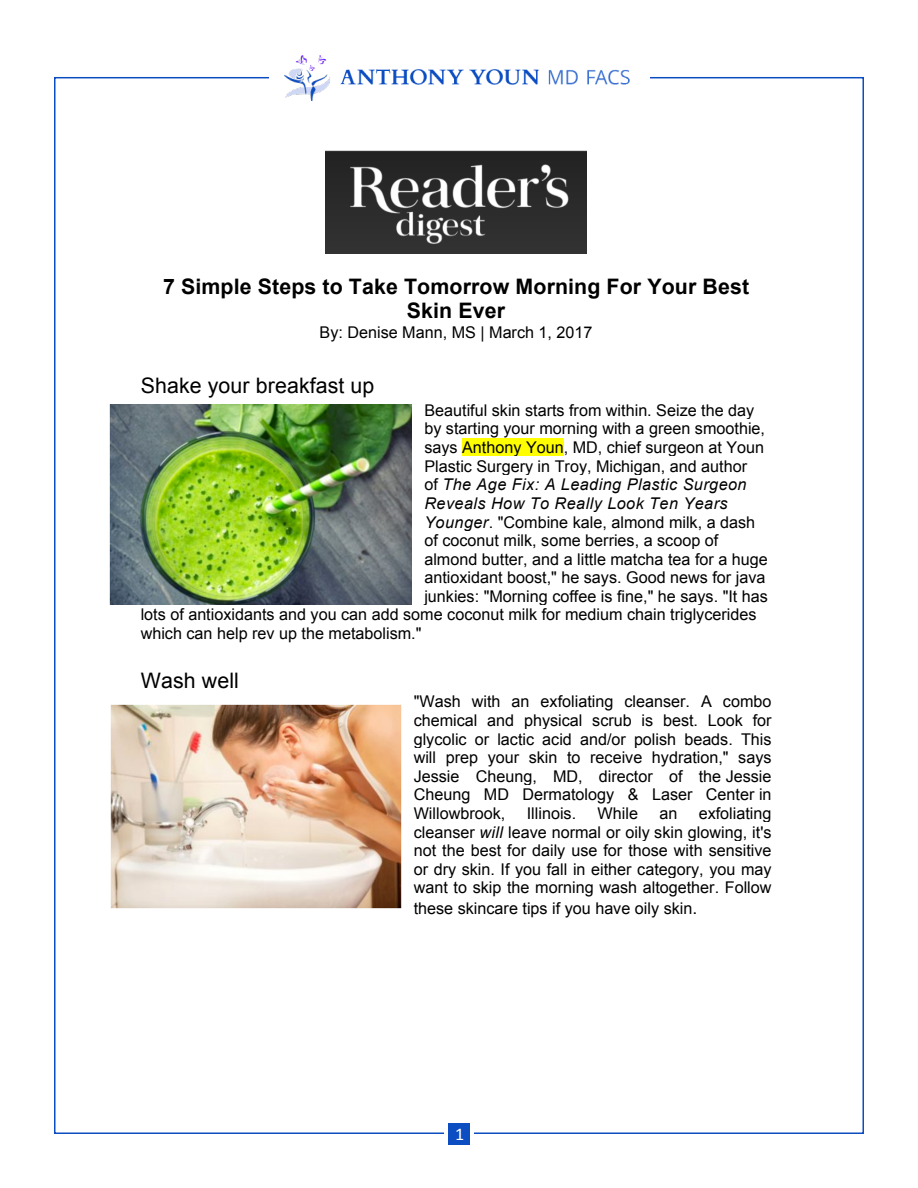
<style>
.page{position:relative;width:918px;height:1188px;background:#fff}
.page>*{position:absolute;margin:0;border:0;box-sizing:border-box;transform-origin:0 0}
.t1{font:700 21.3px/24.6px "Arial";letter-spacing:.005em;color:#000;text-align:center}
.t2{font:21.3px "Arial";letter-spacing:.005em;color:#000}
.t3{font:18px "Calibri";color:#fff}
.t4{font:16.2px/18.6px "Arial";color:#000;text-align:justify}
.t5{font:italic 16.2px "Arial";letter-spacing:.03em;color:#000}
.s1{font-style:normal}
.s2{font-style:italic}
.s3{font-size:17.4px}
</style>
<div class="page">
<img style="left:284px;top:55px;width:346px;height:46px">
<div style="left:448px;top:1123px;width:22px;height:22px;background:#0c4dc1"></div>
<div style="left:462px;top:438px;width:102px;height:19px;background:#ff0"></div>
<div style="left:424px;top:456px;width:323px;height:19px;background:#fff"></div>
<img style="left:325px;top:151px;width:262px;height:102px">
<img style="left:109px;top:405px;width:303px;height:199px">
<img style="left:110px;top:704px;width:292px;height:205px">
<p class="t1" style="left:163px;top:275px;width:588px">7 Simple Steps to Take Tomorrow Morning For Your Best<br>Skin Ever</p>
<p class="t4" style="left:320px;top:323px;width:275px">By: Denise Mann, MS | March 1, 2017</p>
<p class="t2" style="left:141px;top:372px;width:235px">Shake your breakfast up</p>
<p class="t4" style="left:424px;top:401px;width:331px">Beautiful skin starts from within. Seize the day</p>
<p class="t4" style="left:424px;top:420px;width:342px">by starting your morning with a green smoothie,</p>
<p class="t4" style="left:424px;top:438px;width:341px">says Anthony Youn, MD, chief surgeon at Youn</p>
<p class="t4" style="left:424px;top:457px;width:324px">Plastic Surgery in Troy, Michigan, and author</p>
<p class="t5" style="left:424px;top:474px;width:324px"><span class="s1">of</span> The Age Fix: A Leading Plastic Surgeon</p>
<p class="t5" style="left:424px;top:493px;width:305px">Reveals How To Really Look Ten Years</p>
<p class="t4" style="left:424px;top:513px;width:332px"><span class="s2">Younger</span>. "Combine kale, almond milk, a dash</p>
<p class="t4" style="left:424px;top:531px;width:295px">of coconut milk, some berries, a scoop of</p>
<p class="t4" style="left:424px;top:550px;width:345px">almond butter, and a little matcha tea for a huge</p>
<p class="t4" style="left:424px;top:568px;width:343px">antioxidant boost," he says. Good news for java</p>
<p class="t4" style="left:424px;top:587px;width:345px">junkies: "Morning coffee is fine," he says. "It has</p>
<p class="t4" style="left:141px;top:606px;width:617px">lots of antioxidants and you can add some coconut milk for medium chain triglycerides</p>
<p class="t4" style="left:141px;top:624px;width:282px">which can help rev up the metabolism."</p>
<p class="t2" style="left:141px;top:666px;width:100px">Wash well</p>
<p class="t4" style="left:414px;top:693px;width:359px">"Wash with an exfoliating cleanser. A combo chemical and physical scrub is best. Look for glycolic or lactic acid and/or polish beads. This will prep your skin to receive hydration," says Jessie Cheung, MD, director of the Jessie Cheung MD Dermatology &amp; Laser Center in Willowbrook,</p>
<p class="t4" style="left:414px;top:804px;width:359px;text-indent:285px">exfoliating cleanser <span class="s2">will</span> leave normal or oily skin glowing, it's not the best for daily use for those with sensitive or dry skin. If you fall in either category, you may want to skip the morning wash altogether. Follow these skincare tips if you have oily skin<span class="s3">.</span></p>
<p class="t4" style="left:527px;top:804px;width:51px">Illinois.</p>
<p class="t4" style="left:598px;top:804px;width:42px">While</p>
<p class="t4" style="left:659px;top:804px;width:19px">an</p>
<p class="t3" style="left:455px;top:1123px;width:11px">1</p>
</div>
